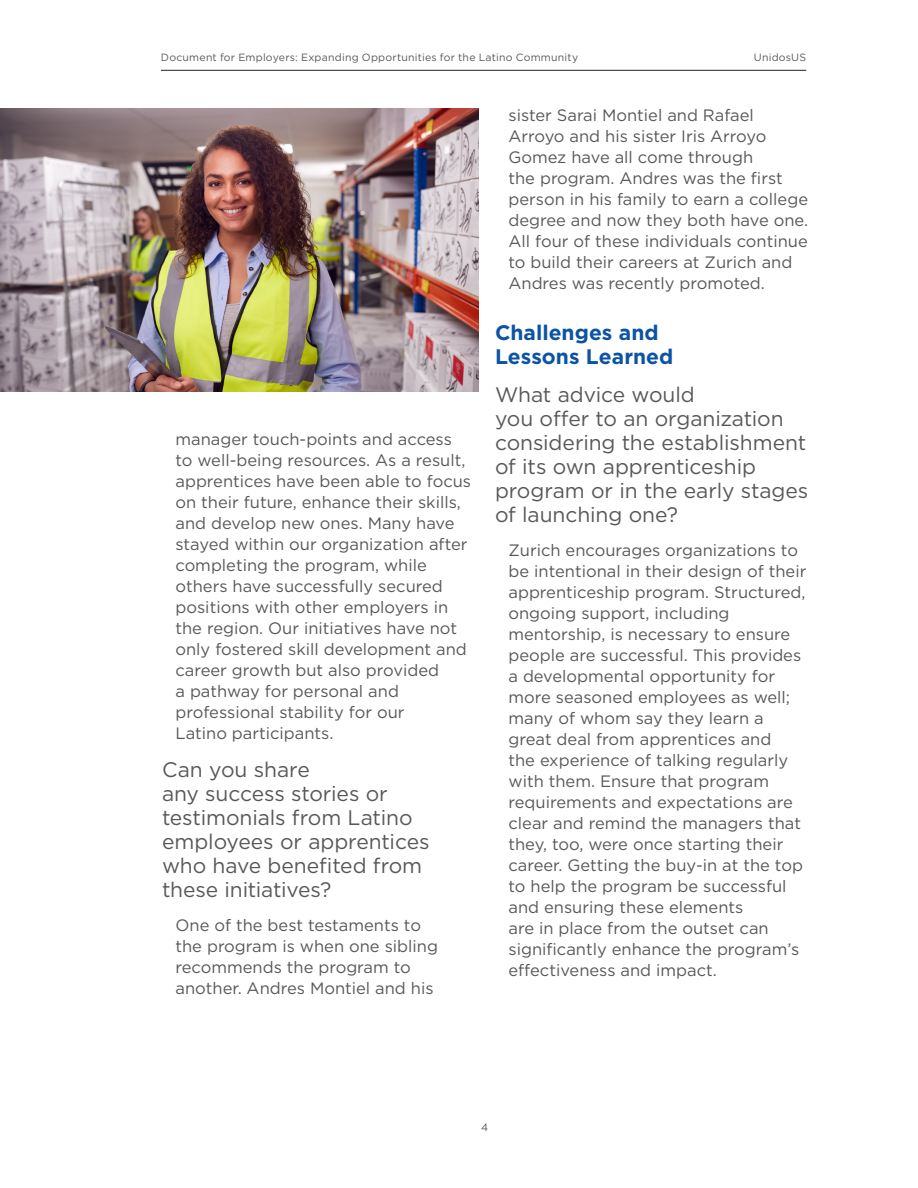
<style>
.page{position:relative;width:918px;height:1188px;background:#fff}
.page>*{position:absolute;margin:0;border:0;box-sizing:border-box;transform-origin:0 0}
.Sub_head_underlined{font:21px/24px "Gotham";letter-spacing:-.005em;color:#57585a}
.List_Paragraph{font:21px/24px "Gotham";letter-spacing:-.005em;color:#57585a}
.List_Paragraph-2{font:700 21px/24px "Gotham";color:#0c53a5}
.List_Paragraph-3{font:16.5px/21px "Gotham";color:#57585a}
.t1{font:10.5px "Gotham";letter-spacing:.02em;color:#57585a}
</style>
<div class="page">
<hr style="left:161px;top:70px;width:645px;height:1px;background:#231f20">
<img style="left:0;top:108px;width:478px;height:284px">
<p class="t1" style="left:161px;top:51px;width:419px">Document for Employers: Expanding Opportunities for the Latino Community</p>
<p class="t1" style="left:754px;top:51px;width:54px">UnidosUS</p>
<p class="List_Paragraph-3" style="left:176px;top:429px;width:297px">manager touch-points and access to well-being resources. As a result, apprentices have been able to focus on their future, enhance their skills, and develop new ones. Many have stayed within our organization after completing the program, while others have successfully secured positions with other employers in the region. Our initiatives have not only fostered skill development and career growth but also provided<br>a pathway for personal and professional stability for our<br>Latino participants.</p>
<p class="List_Paragraph" style="left:162px;top:757px;width:269px">Can you share<br>any success stories or testimonials from Latino employees or apprentices who have benefited from these initiatives?</p>
<p class="List_Paragraph-3" style="left:176px;top:915px;width:264px">One of the best testaments to the program is when one sibling recommends the program to another. Andres Montiel and his</p>
<p class="List_Paragraph-3" style="left:508px;top:105px;width:301px">sister Sarai Montiel and Rafael Arroyo and his sister Iris Arroyo Gomez have all come through<br>the program. Andres was the first person in his family to earn a college degree and now they both have one.<br>All four of these individuals continue to build their careers at Zurich and Andres was recently promoted.</p>
<p class="List_Paragraph-2" style="left:495px;top:321px;width:180px">Challenges and<br>Lessons Learned</p>
<p class="Sub_head_underlined" style="left:495px;top:382px;width:315px">What advice would<br>you offer to an organization considering the establishment of its own apprenticeship program or in the early stages of launching one?</p>
<p class="List_Paragraph-3" style="left:508px;top:540px;width:299px">Zurich encourages organizations to be intentional in their design of their apprenticeship program. Structured, ongoing support, including mentorship, is necessary to ensure people are successful. This provides a developmental opportunity for more seasoned employees as well; many of whom say they learn a great deal from apprentices and<br>the experience of talking regularly with them. Ensure that program requirements and expectations are clear and remind the managers that they, too, were once starting their career. Getting the buy-in at the top to help the program be successful and ensuring these elements<br>are in place from the outset can significantly enhance the program’s effectiveness and impact.</p>
<p class="t1" style="left:481px;top:1120px;width:9px">4</p>
</div>
